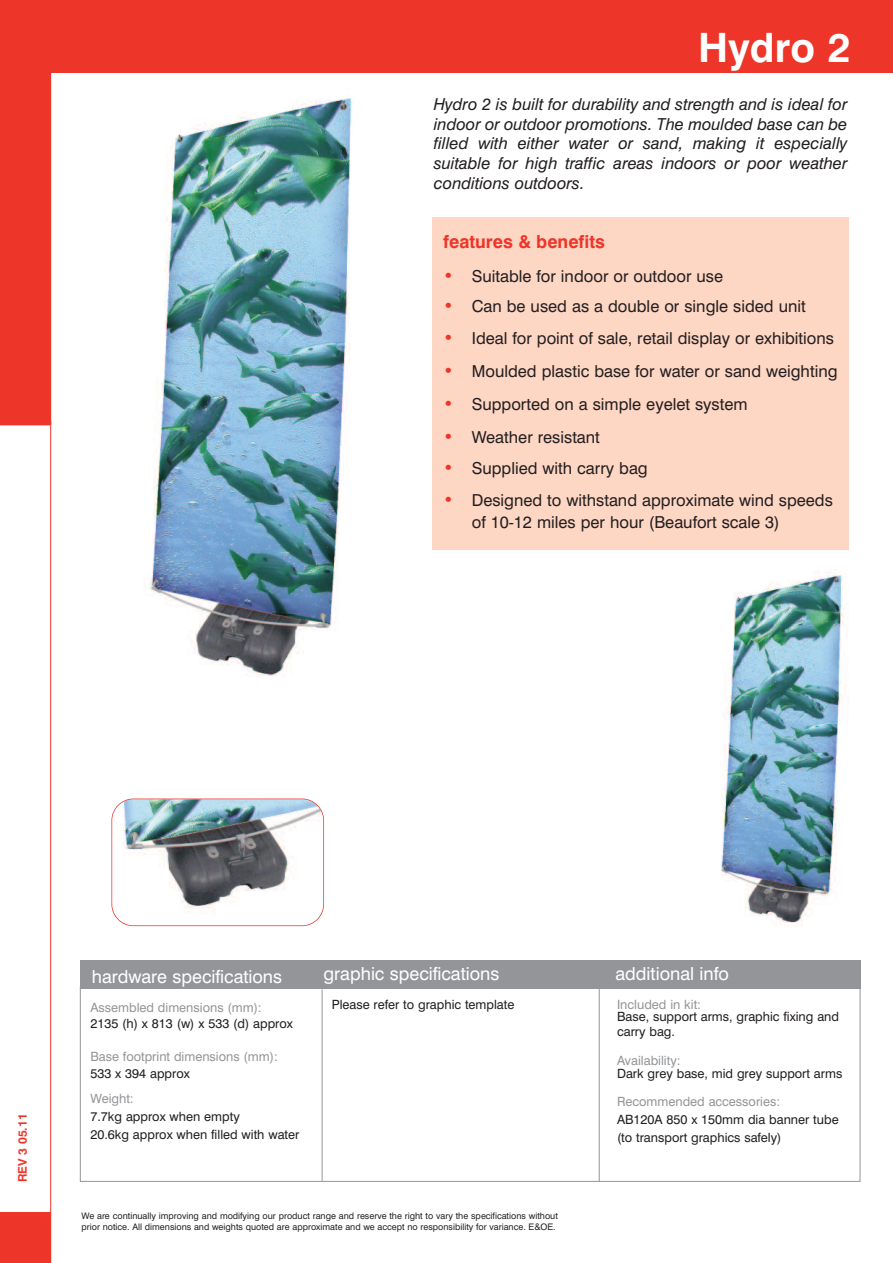
<style>
.page{position:relative;width:893px;height:1263px;background:#fff}
.page>*{position:absolute;margin:0;border:0;box-sizing:border-box;transform-origin:0 0}
.t1{font:700 40.5px "Swiss 721 BT";color:#fff}
.t2{font:18px "Swiss 721 BT";color:#fff}
.t3{font:700 18px "Swiss 721 BT";color:#ee3529}
.t4{font:16.5px/22.5px "Swiss 721 BT";color:#231f20}
.t5{font:italic 16.5px/19.8px "Swiss 721 BT";color:#231f20;text-align:justify}
.t6{font:12.75px/18px "Swiss 721 BT";color:#231f20}
.t7{font:12.75px "Swiss 721 BT";color:#939598}
.t8{font:700 12px "Swiss 721 BT";color:#ee3529}
.t9{font:9px/10.8px "Swiss 721 BT";color:#231f20}
.s1{font-weight:700;font-size:18px;color:#ee3529}
</style>
<div class="page">
<div style="left:0;top:0;width:893px;height:72px;background:#ee3529"></div>
<div style="left:0;top:72px;width:51px;height:353px;background:#ee3529"></div>
<hr style="left:50px;top:421px;width:1px;height:842px;background:#ee3529">
<div style="left:0;top:1212px;width:51px;height:51px;background:#ee3529"></div>
<img style="left:144px;top:98px;width:208px;height:578px">
<img style="left:112px;top:799px;width:211px;height:126px;border-radius:21px">
<div style="left:111px;top:798px;width:213px;height:128px;border:2px solid #ee3529;border-radius:22px"></div>
<div style="left:432px;top:217px;width:417px;height:333px;background:#fdd6c4"></div>
<img style="left:721px;top:570px;width:128px;height:356px">
<div style="left:80px;top:960px;width:780px;height:29px;background:#939598"></div>
<hr style="left:322px;top:989px;width:1px;height:192px;background:#939598">
<hr style="left:599px;top:988px;width:1px;height:193px;background:#939598">
<h1 class="t1" style="left:698px;top:33px;width:154px">Hydro 2</h1>
<p class="t5" style="left:434px;top:96px;width:415px">Hydro 2 is built for durability and strength and is ideal for indoor or outdoor promotions. The moulded base can be filled with either water or sand, making it especially suitable for high traffic areas indoors or poor weather conditions outdoors.</p>
<p class="t3" style="left:443px;top:235px;width:163px">features &amp; benefits</p>
<p class="t4" style="left:443px;top:267px;width:281px"><span class="s1">•</span> Suitable for indoor or outdoor use</p>
<p class="t4" style="left:443px;top:297px;width:364px"><span class="s1">•</span> Can be used as a double or single sided unit</p>
<p class="t4" style="left:443px;top:328px;width:392px"><span class="s1">•</span> Ideal for point of sale, retail display or exhibitions</p>
<p class="t4" style="left:443px;top:361px;width:396px"><span class="s1">•</span> Moulded plastic base for water or sand weighting</p>
<p class="t4" style="left:443px;top:394px;width:306px"><span class="s1">•</span> Supported on a simple eyelet system</p>
<p class="t4" style="left:443px;top:427px;width:158px"><span class="s1">•</span> Weather resistant</p>
<p class="t4" style="left:443px;top:459px;width:206px"><span class="s1">•</span> Supplied with carry bag</p>
<p class="t4" style="left:472px;top:490px;width:363px;text-indent:-28px"><span class="s1">•</span> Designed to withstand approximate wind speeds of 10-12 miles per hour (Beaufort scale 3)</p>
<p class="t8" style="left:18px;top:1182px;width:70px;rotate:-90deg">REV 3 05.11</p>
<p class="t2" style="left:92px;top:970px;width:192px">hardware specifications</p>
<p class="t2" style="left:324px;top:967px;width:177px">graphic specifications</p>
<p class="t2" style="left:615px;top:967px;width:115px">additional info</p>
<p class="t7" style="left:90px;top:1003px;width:173px">Assembled dimensions (mm):</p>
<p class="t6" style="left:90px;top:1016px;width:204px">2135 (h) x 813 (w) x 533 (d) approx</p>
<p class="t7" style="left:90px;top:1052px;width:189px">Base footprint dimensions (mm):</p>
<p class="t6" style="left:90px;top:1065px;width:101px">533 x 394 approx</p>
<p class="t7" style="left:90px;top:1094px;width:45px">Weight:</p>
<p class="t6" style="left:90px;top:1109px;width:210px">7.7kg approx when empty<br>20.6kg approx when filled with water</p>
<p class="t6" style="left:332px;top:996px;width:184px">Please refer to graphic template</p>
<p class="t7" style="left:617px;top:1000px;width:86px">Included in kit:</p>
<p class="t6" style="left:617px;top:1010px;width:224px;line-height:15.3px">Base, support arms, graphic fixing and carry bag.</p>
<p class="t7" style="left:617px;top:1055px;width:65px">Availability:</p>
<p class="t6" style="left:617px;top:1065px;width:227px">Dark grey base, mid grey support arms</p>
<p class="t7" style="left:617px;top:1097px;width:165px">Recommended accessories:</p>
<p class="t6" style="left:617px;top:1112px;width:223px">AB120A 850 x 150mm dia banner tube (to transport graphics safely)</p>
<p class="t9" style="left:81px;top:1212px;width:478px">We are continually improving and modifying our product range and reserve the right to vary the specifications without prior notice. All dimensions and weights quoted are approximate and we accept no responsibility for variance. E&amp;OE.</p>
</div>
